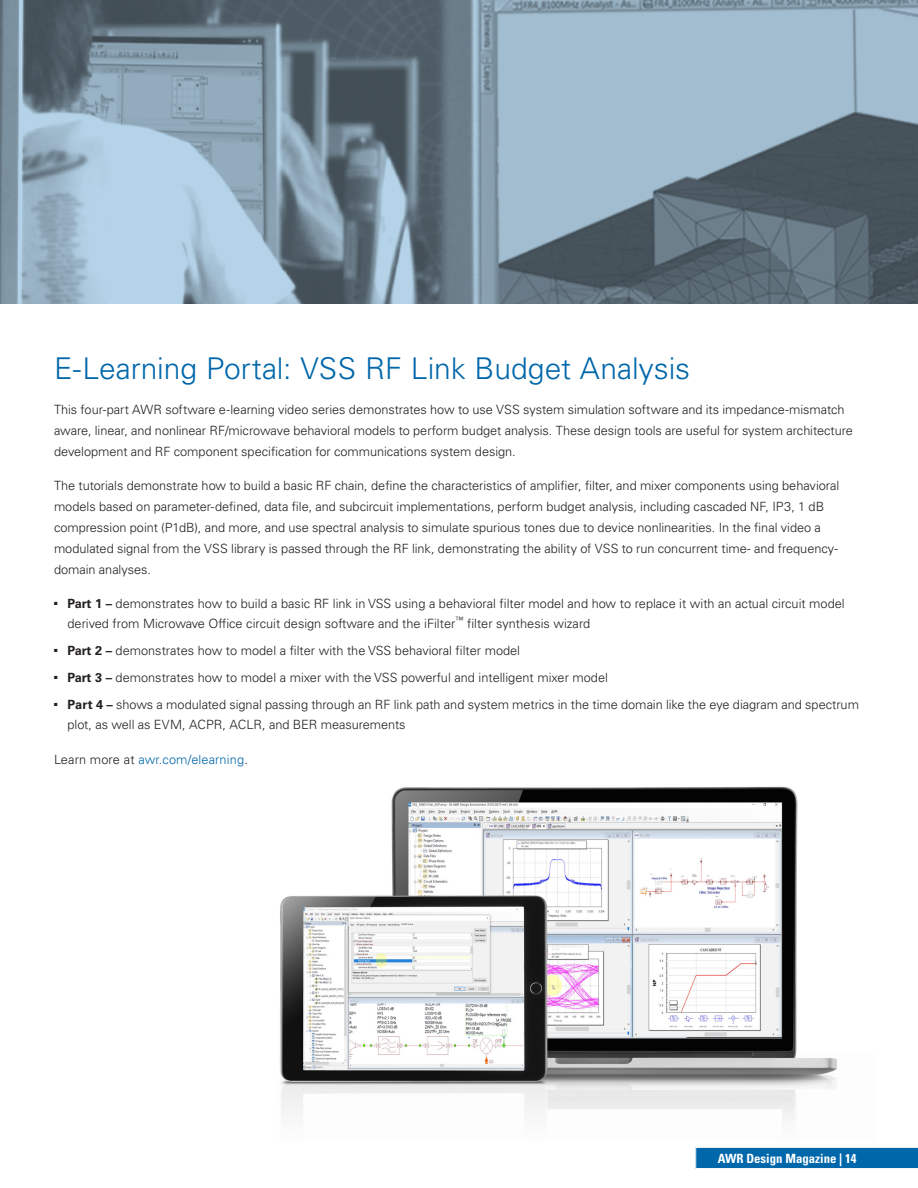
<style>
.page{position:relative;width:918px;height:1188px;background:#fff}
.page>*{position:absolute;margin:0;border:0;box-sizing:border-box;transform-origin:0 0}
.Body{font:300 30px "Univers LT Std";color:#0067aa}
.Body-2{font:300 12.75px/21px "Univers LT Std";color:#231f20}
.Body-3{font:300 12.75px "Univers LT Std";letter-spacing:.01em;color:#0067aa}
.t1{font:700 condensed 12.75px "Univers LT Std";color:#fff}
.s1{font-weight:700}
.s2{color:#231f20}
</style>
<div class="page">
<img style="left:280px;top:786px;width:557px;height:333px">
<img style="left:0;top:0;width:918px;height:303px">
<svg style="left:695px;top:1147px;width:223px;height:22px;background:#1674b1"></svg>
<p class="Body" style="left:54px;top:350px;width:638px">E-Learning Portal: VSS RF Link Budget Analysis</p>
<p class="Body-2" style="left:54px;top:399px;width:800px">This four-part AWR software e-learning video series demonstrates how to use VSS system simulation software and its impedance-mismatch aware, linear, and nonlinear RF/microwave behavioral models to perform budget analysis. These design tools are useful for system architecture development and RF component specification for communications system design.</p>
<p class="Body-2" style="left:54px;top:475px;width:787px">The tutorials demonstrate how to build a basic RF chain, define the characteristics of amplifier, filter, and mixer components using behavioral models based on parameter-defined, data file, and subcircuit implementations, perform budget analysis, including cascaded NF, IP3, 1 dB compression point (P1dB), and more, and use spectral analysis to simulate spurious tones due to device nonlinearities. In the final video a modulated signal from the VSS library is passed through the RF link, demonstrating the ability of VSS to run concurrent time- and frequency&shy;domain analyses.</p>
<p class="Body-2" style="left:68px;top:593px;width:779px;line-height:20.2px;text-indent:-14px">■ <span class="s1">Part 1 –</span> demonstrates how to build a basic RF link in VSS using a behavioral filter model and how to replace it with an actual circuit model derived from Microwave Office circuit design software and the iFilter<sup>™</sup> filter synthesis wizard</p>
<p class="Body-2" style="left:54px;top:640px;width:468px">■ <span class="s1">Part 2 –</span> demonstrates how to model a filter with the VSS behavioral filter model</p>
<p class="Body-2" style="left:54px;top:667px;width:555px">■ <span class="s1">Part 3 –</span> demonstrates how to model a mixer with the VSS powerful and intelligent mixer model</p>
<p class="Body-2" style="left:68px;top:695px;width:793px;line-height:20.2px;text-indent:-14px">■ <span class="s1">Part 4 –</span> shows a modulated signal passing through an RF link path and system metrics in the time domain like the eye diagram and spectrum plot, as well as EVM, ACPR, ACLR, and BER measurements</p>
<p class="Body-3" style="left:54px;top:752px;width:196px"><span class="s2">Learn more at</span> awr.com/elearning<span class="s2">.</span></p>
<p class="t1" style="left:718px;top:1150px;width:140px">AWR Design Magazine | 14</p>
</div>
